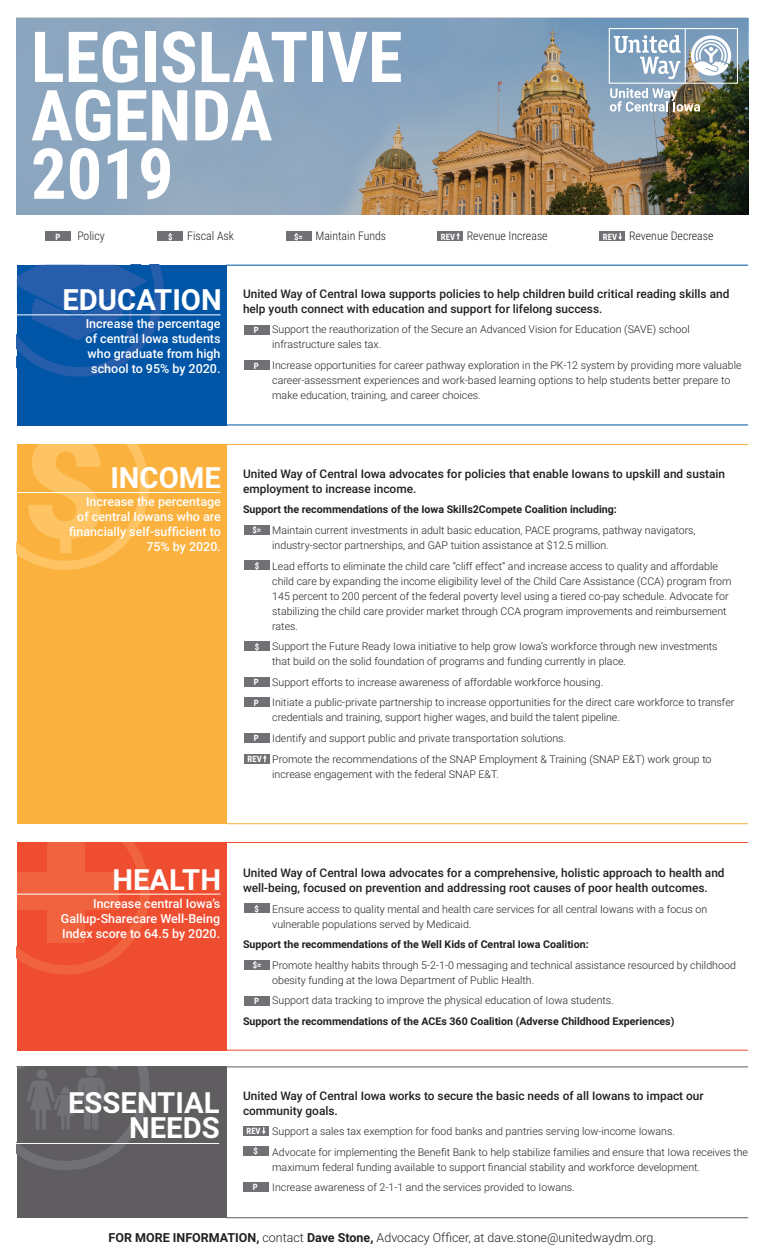
<style>
.page{position:relative;width:765px;height:1260px;background:#fff}
.page>*{position:absolute;margin:0;border:0;box-sizing:border-box;transform-origin:0 0}
.t1{font:700 70.5px/58.4px "Roboto Condensed";color:#fff}
.t2{font:700 29.25px "Roboto";color:#fff}
.t3{font:500 12.5px/15px "Roboto";color:#fff;text-align:justify}
.t4{font:300 12.5px "Roboto";color:#231f20}
.Body{font:500 11.88px/15px "Roboto";color:#231f20}
.t5{font:300 11.88px "Roboto Condensed";color:#231f20}
.indent_1{font:300 10.62px/15px "Roboto";color:#231f20}
.indent_1-2{font:700 10.62px "Roboto";color:#231f20}
.t6{font:700 8.75px "Roboto Condensed";color:#fff}
.s1{font-weight:700;font-size:8.75px;color:#fff}
.s2{font-weight:700}
</style>
<div class="page">
<svg style="left:17px;top:17px;width:731px;height:197px;background:#88959d"></svg>
<img style="left:609px;top:28px;width:129px;height:84px">
<hr style="left:226px;top:842px;width:522px;height:1px;background:#ef4d30">
<div style="left:17px;top:842px;width:209px;height:208px;background:#ef4d30"></div>
<svg style="left:17px;top:842px;width:133px;height:133px"></svg>
<div style="left:47px;top:842px;width:38px;height:101px;background:#f1633f"></div>
<div style="left:17px;top:872px;width:101px;height:38px;background:#f1633f"></div>
<hr style="left:17px;top:894px;width:204px;height:1px;background:#fff">
<hr style="left:226px;top:1050px;width:522px;height:1px;background:#ef4d30">
<div style="left:244px;top:996px;width:26px;height:9px;background:#717074"></div>
<div style="left:245px;top:960px;width:25px;height:9px;background:#717074"></div>
<hr style="left:226px;top:444px;width:522px;height:1px;background:#fbb13d">
<hr style="left:226px;top:823px;width:522px;height:1px;background:#fbb13d">
<div style="left:17px;top:444px;width:209px;height:380px;background:#fbb13d"></div>
<svg style="left:17px;top:444px;width:132px;height:126px"></svg>
<hr style="left:17px;top:492px;width:204px;height:1px;background:#fff">
<div style="left:244px;top:677px;width:26px;height:10px;background:#717074"></div>
<div style="left:244px;top:734px;width:25px;height:9px;background:#717074"></div>
<div style="left:244px;top:698px;width:25px;height:9px;background:#717074"></div>
<div style="left:244px;top:642px;width:26px;height:9px;background:#717074"></div>
<div style="left:244px;top:561px;width:26px;height:9px;background:#717074"></div>
<div style="left:244px;top:525px;width:26px;height:10px;background:#717074"></div>
<div style="left:244px;top:754px;width:25px;height:10px;background:#717074"></div>
<svg style="left:263px;top:755px;width:4px;height:7px"></svg>
<div style="left:17px;top:265px;width:209px;height:160px;background:#0155a7"></div>
<div style="left:244px;top:325px;width:25px;height:9px;background:#717074"></div>
<div style="left:244px;top:361px;width:25px;height:9px;background:#717074"></div>
<svg style="left:17px;top:265px;width:147px;height:112px"></svg>
<div style="left:17px;top:1067px;width:209px;height:151px;background:#5f5d60"></div>
<svg style="left:17px;top:1067px;width:132px;height:103px"></svg>
<hr style="left:16px;top:1143px;width:203px;height:1px;background:#fff">
<hr style="left:226px;top:1067px;width:522px;height:1px;background:#5f5d60">
<hr style="left:226px;top:1217px;width:522px;height:1px;background:#5f5d60">
<div style="left:243px;top:1183px;width:25px;height:9px;background:#717074"></div>
<div style="left:243px;top:1147px;width:25px;height:9px;background:#717074"></div>
<div style="left:46px;top:232px;width:25px;height:9px;background:#717074"></div>
<div style="left:158px;top:232px;width:25px;height:9px;background:#717074"></div>
<div style="left:286px;top:232px;width:25px;height:9px;background:#717074"></div>
<div style="left:437px;top:232px;width:26px;height:9px;background:#717074"></div>
<svg style="left:456px;top:232px;width:4px;height:8px"></svg>
<div style="left:599px;top:232px;width:26px;height:9px;background:#717074"></div>
<svg style="left:618px;top:233px;width:4px;height:7px"></svg>
<hr style="left:17px;top:315px;width:204px;height:1px;background:#fff">
<div style="left:243px;top:1126px;width:25px;height:9px;background:#717074"></div>
<svg style="left:262px;top:1127px;width:4px;height:7px"></svg>
<hr style="left:226px;top:425px;width:522px;height:1px;background:#0155a7">
<hr style="left:226px;top:265px;width:522px;height:1px;background:#0155a7">
<div style="left:244px;top:904px;width:25px;height:9px;background:#717074"></div>
<p class="t1" style="left:31px;top:25px;width:373px">LEGISLATIVE<br>AGENDA</p>
<p class="t1" style="left:31px;top:142px;width:144px">2019</p>
<p class="t6" style="left:55px;top:230px;width:6px">P</p>
<p class="t5" style="left:77px;top:228px;width:29px">Policy</p>
<p class="t5" style="left:168px;top:228px;width:67px"><span class="s1">$</span> Fiscal Ask</p>
<p class="t5" style="left:294px;top:228px;width:94px"><span class="s1">$=</span> Maintain Funds</p>
<p class="t5" style="left:441px;top:228px;width:108px"><span class="s1">REV</span> Revenue Increase</p>
<p class="t6" style="left:603px;top:230px;width:16px">REV</p>
<p class="t5" style="left:629px;top:228px;width:86px">Revenue Decrease</p>
<p class="t2" style="left:63px;top:279px;width:161px">EDUCATION</p>
<p class="t3" style="left:86px;top:316px;width:136px;text-align:center">Increase the percentage of central Iowa students who graduate from high school to 95% by 2020.</p>
<p class="Body" style="left:243px;top:286px;width:488px">United Way of Central Iowa supports policies to help children build critical reading skills and help youth connect with education and support for lifelong success.</p>
<p class="indent_1" style="left:272px;top:322px;width:419px">Support the reauthorization of the Secure an Advanced Vision for Education (SAVE) school infrastructure sales tax.</p>
<p class="indent_1" style="left:272px;top:357px;width:471px">Increase opportunities for career pathway exploration in the PK-12 system by providing more valuable career-assessment experiences and work-based learning options to help students better prepare to make education, training, and career choices.</p>
<p class="t6" style="left:254px;top:324px;width:6px">P</p>
<p class="t6" style="left:254px;top:359px;width:6px">P</p>
<p class="t2" style="left:110px;top:457px;width:112px">INCOME</p>
<p class="t3" style="left:69px;top:493px;width:153px;text-align:right">Increase the percentage<br>of central Iowans who are financially self-sufficient to<br>75% by 2020.</p>
<p class="Body" style="left:243px;top:466px;width:484px">United Way of Central Iowa advocates for policies that enable Iowans to upskill and sustain employment to increase income.</p>
<p class="indent_1-2" style="left:243px;top:502px;width:375px">Support the recommendations of the Iowa Skills2Compete Coalition including:</p>
<p class="indent_1" style="left:272px;top:522px;width:425px">Maintain current investments in adult basic education, PACE programs, pathway navigators, industry-sector partnerships, and GAP tuition assistance at $12.5 million.</p>
<p class="indent_1" style="left:272px;top:558px;width:461px">Lead efforts to eliminate the child care “cliff effect” and increase access to quality and affordable child care by expanding the income eligibility level of the Child Care Assistance (CCA) program from 145 percent to 200 percent of the federal poverty level using a tiered co-pay schedule. Advocate for stabilizing the child care provider market through CCA program improvements and reimbursement rates.</p>
<p class="indent_1" style="left:272px;top:639px;width:447px">Support the Future Ready Iowa initiative to help grow Iowa’s workforce through new investments that build on the solid foundation of programs and funding currently in place.</p>
<p class="indent_1" style="left:272px;top:674px;width:333px">Support efforts to increase awareness of affordable workforce housing.</p>
<p class="indent_1" style="left:272px;top:695px;width:464px">Initiate a public-private partnership to increase opportunities for the direct care workforce to transfer credentials and training, support higher wages, and build the talent pipeline.</p>
<p class="indent_1" style="left:272px;top:730px;width:295px">Identify and support public and private transportation solutions.</p>
<p class="indent_1" style="left:272px;top:751px;width:441px">Promote the recommendations of the SNAP Employment &amp; Training (SNAP E&amp;T) work group to increase engagement with the federal SNAP E&amp;T.</p>
<p class="t6" style="left:252px;top:524px;width:10px">$=</p>
<p class="t6" style="left:255px;top:559px;width:6px">$</p>
<p class="t6" style="left:255px;top:640px;width:6px">$</p>
<p class="t6" style="left:254px;top:676px;width:6px">P</p>
<p class="t6" style="left:254px;top:696px;width:6px">P</p>
<p class="t6" style="left:254px;top:732px;width:6px">P</p>
<p class="t6" style="left:248px;top:753px;width:16px">REV</p>
<p class="t2" style="left:113px;top:859px;width:110px">HEALTH</p>
<p class="t3" style="left:61px;top:895px;width:161px;text-indent:32px">Increase central Iowa’s Gallup-Sharecare Well-Being Index score to 64.5 by 2020.</p>
<p class="Body" style="left:243px;top:865px;width:483px">United Way of Central Iowa advocates for a comprehensive, holistic approach to health and well-being, focused on prevention and addressing root causes of poor health outcomes.</p>
<p class="indent_1" style="left:272px;top:901px;width:437px">Ensure access to quality mental and health care services for all central Iowans with a focus on vulnerable populations served by Medicaid.</p>
<p class="indent_1-2" style="left:243px;top:937px;width:347px">Support the recommendations of the Well Kids of Central Iowa Coalition:</p>
<p class="indent_1" style="left:272px;top:957px;width:465px">Promote healthy habits through 5-2-1-0 messaging and technical assistance resourced by childhood obesity funding at the Iowa Department of Public Health.</p>
<p class="indent_1" style="left:272px;top:993px;width:343px">Support data tracking to improve the physical education of Iowa students.</p>
<p class="indent_1-2" style="left:243px;top:1014px;width:433px">Support the recommendations of the ACEs 360 Coalition (Adverse Childhood Experiences)</p>
<p class="t6" style="left:255px;top:902px;width:6px">$</p>
<p class="t6" style="left:253px;top:959px;width:10px">$=</p>
<p class="t6" style="left:254px;top:995px;width:6px">P</p>
<p class="t2" style="left:68px;top:1082px;width:153px">ESSENTIAL</p>
<p class="t2" style="left:129px;top:1107px;width:92px">NEEDS</p>
<p class="Body" style="left:243px;top:1087px;width:462px">United Way of Central Iowa works to secure the basic needs of all Iowans to impact our community goals.</p>
<p class="indent_1" style="left:272px;top:1123px;width:404px">Support a sales tax exemption for food banks and pantries serving low-income Iowans.</p>
<p class="indent_1" style="left:272px;top:1144px;width:477px">Advocate for implementing the Benefit Bank to help stabilize families and ensure that Iowa receives the maximum federal funding available to support financial stability and workforce development.</p>
<p class="indent_1" style="left:272px;top:1180px;width:304px">Increase awareness of 2-1-1 and the services provided to Iowans.</p>
<p class="t6" style="left:246px;top:1125px;width:16px">REV</p>
<p class="t6" style="left:253px;top:1145px;width:6px">$</p>
<p class="t6" style="left:253px;top:1181px;width:6px">P</p>
<p class="t4" style="left:109px;top:1229px;width:549px"><span class="s2">FOR MORE INFORMATION,</span> contact <span class="s2">Dave Stone,</span> Advocacy Officer, at dave.stone@unitedwaydm.org.</p>
</div>
